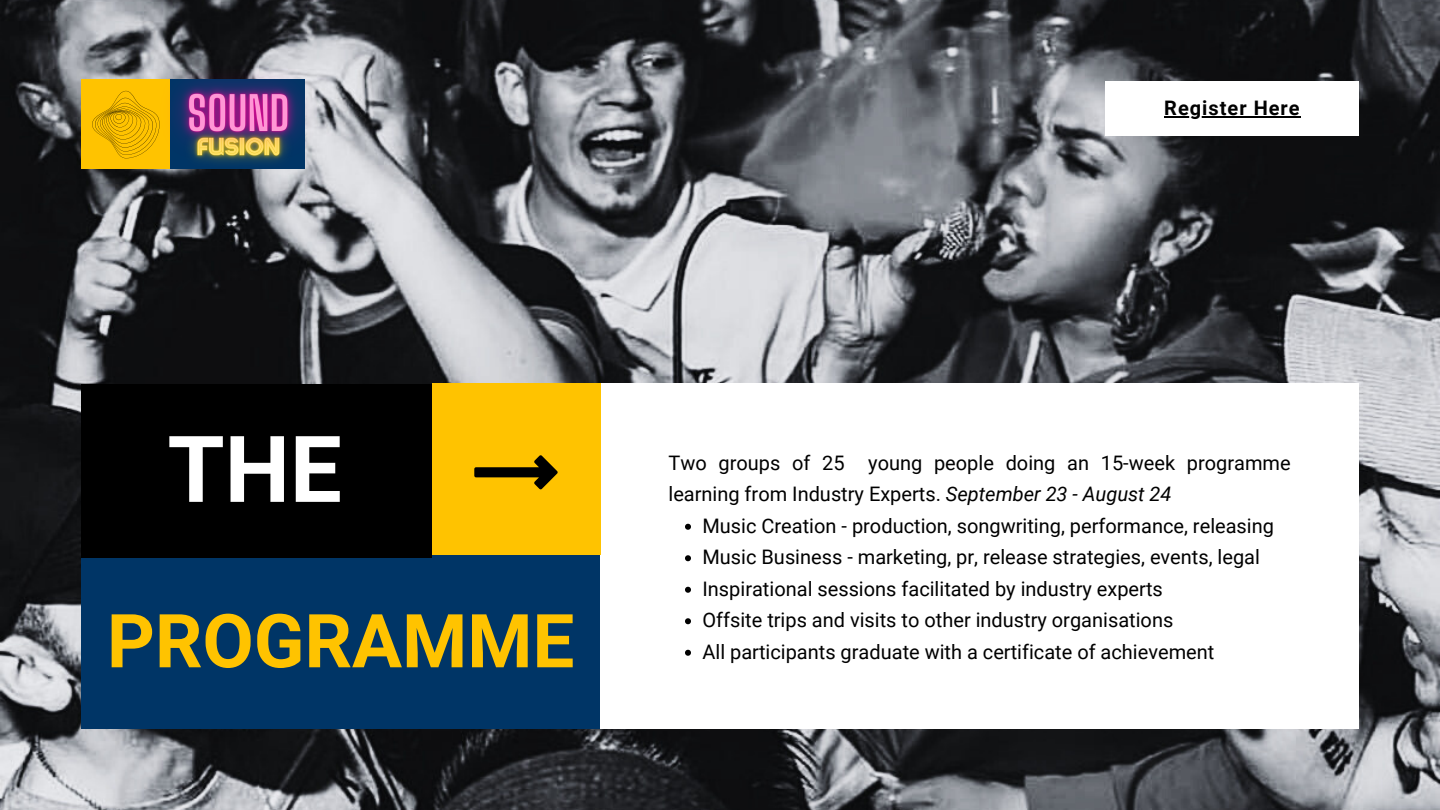
<style>
.page{position:relative;width:1440px;height:810px;background:#fff}
.page>*{position:absolute;margin:0;border:0;box-sizing:border-box;transform-origin:0 0}
.t1{font:700 92.3px "Roboto";color:#fff}
.t2{font:700 74.4px "Roboto";color:#ffc300}
.t3{font:20px "Roboto";color:#000}
.t4{font:700 20px "Roboto";letter-spacing:.05em;color:#000}
.s1{font-style:italic}
</style>
<div class="page">
<img style="left:0;top:0;width:1440px;height:810px">
<div style="left:81px;top:555px;width:519px;height:174px;background:#003566"></div>
<div style="left:600px;top:384px;width:759px;height:345px;background:#fff"></div>
<svg style="left:685px;top:524px;width:6px;height:6px"></svg>
<svg style="left:685px;top:555px;width:6px;height:6px"></svg>
<svg style="left:685px;top:587px;width:6px;height:6px"></svg>
<svg style="left:685px;top:618px;width:6px;height:6px"></svg>
<svg style="left:685px;top:650px;width:6px;height:6px"></svg>
<div style="left:432px;top:384px;width:168px;height:171px;background:#ffc300"></div>
<svg style="left:474px;top:455px;width:84px;height:34px"></svg>
<div style="left:81px;top:384px;width:351px;height:174px;background:#000"></div>
<div style="left:81px;top:80px;width:90px;height:89px;background:#ffc300"></div>
<svg style="left:92px;top:91px;width:42px;height:67px"></svg>
<img style="left:134px;top:35px;width:208px;height:159px">
<div style="left:1105px;top:81px;width:254px;height:54px;background:#fff"></div>
<hr style="left:1164px;top:116px;width:137px;height:2px;background:#000">
<p class="t4" style="left:1164px;top:96px;width:137px">Register Here</p>
<p class="t1" style="left:168px;top:416px;width:176px">THE</p>
<p class="t2" style="left:107px;top:598px;width:469px">PROGRAMME</p>
<p class="t3" style="left:669px;top:451px;width:624px">Two groups of 25 young people doing an 15-week programme</p>
<p class="t3" style="left:669px;top:483px;width:505px">learning from Industry Experts. <span class="s1">September 23 - August 24</span></p>
<p class="t3" style="left:702px;top:514px;width:573px">Music Creation - production, songwriting, performance, releasing</p>
<p class="t3" style="left:702px;top:546px;width:559px">Music Business - marketing, pr, release strategies, events, legal</p>
<p class="t3" style="left:702px;top:577px;width:462px">Inspirational sessions facilitated by industry experts</p>
<p class="t3" style="left:702px;top:609px;width:472px">Offsite trips and visits to other industry organisations</p>
<p class="t3" style="left:702px;top:640px;width:513px">All participants graduate with a certificate of achievement</p>
</div>
